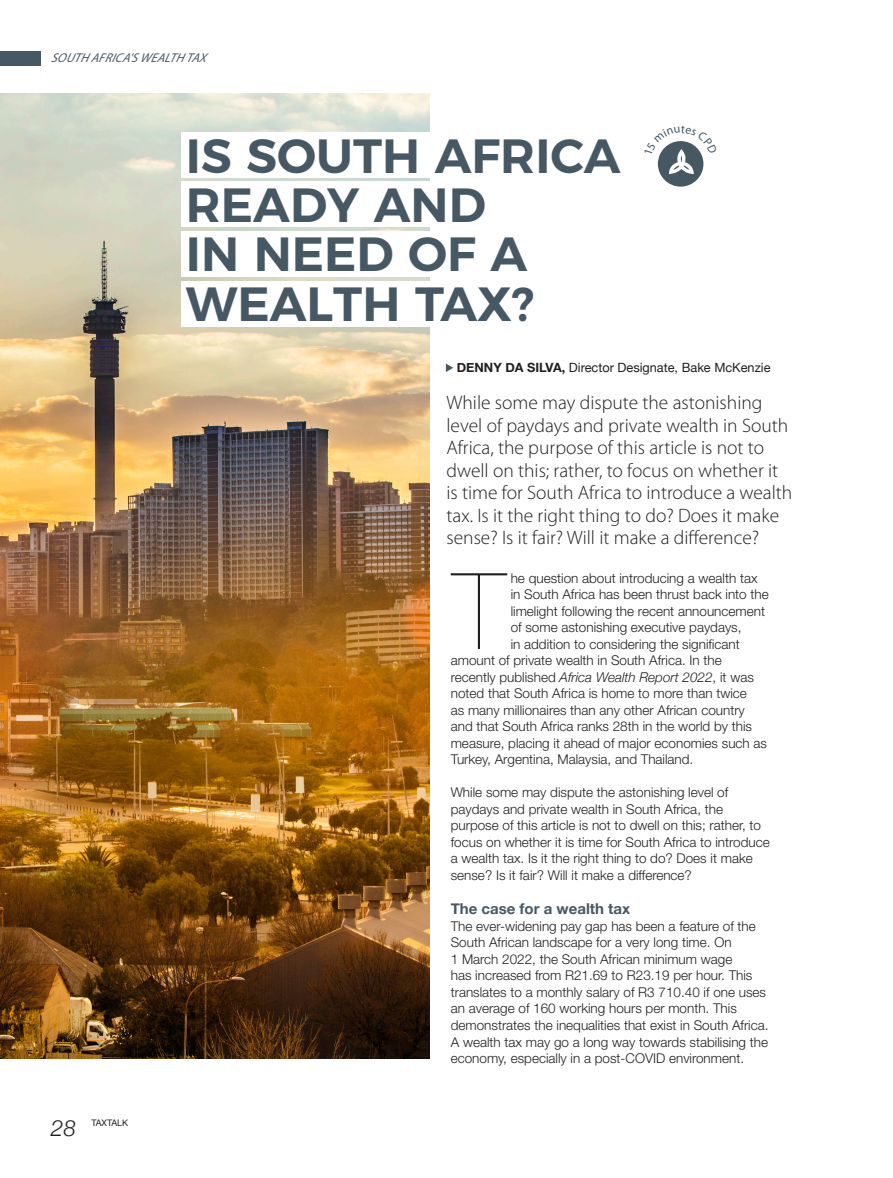
<style>
.page{position:relative;width:893px;height:1178px;background:#fff}
.page>*{position:absolute;margin:0;border:0;box-sizing:border-box;transform-origin:0 0}
.TT_body{font:200 105.9px "Helvetica Neue";color:#231f20}
.t1{font:600 48px/49.2px "Montserrat";color:#475865}
.t2{font:italic 300 22.5px "Helvetica Neue";color:#231f20}
.t3{font:300 19.5px/22.5px "Myriad Pro";color:#231f20}
.t4{font:700 15px "Helvetica Neue";color:#475865}
.body_text_helvetica{font:300 13.5px/16.5px "Helvetica Neue";color:#231f20}
.TT_body-2{font:300 13.5px "Helvetica Neue";color:#231f20}
.t5{font:12.75px "Helvetica Neue";color:#231f20}
.t6{font:italic 12.75px "Myriad Pro";letter-spacing:.02em;color:#475865}
.t7{font:9px "Helvetica Neue";color:#231f20}
.s1{font-weight:700}
.s2{font-style:italic}
</style>
<div class="page">
<img style="left:0;top:94px;width:429px;height:964px">
<div style="left:181px;top:132px;width:294px;height:46px;background:#fff"></div>
<div style="left:181px;top:181px;width:294px;height:46px;background:#fff"></div>
<div style="left:181px;top:232px;width:294px;height:45px;background:#fff"></div>
<div style="left:181px;top:281px;width:294px;height:45px;background:#fff"></div>
<div style="left:0;top:51px;width:40px;height:15px;background:#475865"></div>
<svg style="left:446px;top:364px;width:7px;height:8px"></svg>
<div style="left:658px;top:141px;width:45px;height:46px;background:#475865;border-radius:50%"></div>
<svg style="left:657px;top:141px;width:47px;height:33px"></svg>
<p class="t6" style="left:51px;top:49px;width:156px">SOUTH AFRICA'SWEALTH TAX</p>
<p class="t1" style="left:186px;top:128px;width:436px">IS SOUTH AFRICA<br>READY AND<br>IN NEED OF A<br>WEALTH TAX?</p>
<p class="t5" style="left:457px;top:358px;width:315px"><span class="s1">DENNY DA SILVA,</span> Director Designate, Bake McKenzie</p>
<p class="t3" style="left:446px;top:392px;width:347px">While some may dispute the astonishing level of paydays and private wealth in South Africa, the purpose of this article is not to dwell on this; rather, to focus on whether it is time for South Africa to introduce a wealth tax. Is it the right thing to do? Does it make sense? Is it fair? Will it make a difference?</p>
<h3 class="t2" style="left:51px;top:1110px;width:27px">28</h3>
<p class="t7" style="left:91px;top:1116px;width:38px">TAXTALK</p>
<p class="TT_body" style="left:452px;top:529px;width:54px">T</p>
<p class="TT_body-2" style="left:511px;top:567px;width:248px">he question about introducing a wealth tax</p>
<p class="TT_body-2" style="left:511px;top:584px;width:260px">in South Africa has been thrust back into the</p>
<p class="TT_body-2" style="left:511px;top:600px;width:256px">limelight following the recent announcement</p>
<p class="TT_body-2" style="left:511px;top:617px;width:232px">of some astonishing executive paydays,</p>
<p class="TT_body-2" style="left:511px;top:633px;width:231px">in addition to considering the significant</p>
<p class="TT_body-2" style="left:451px;top:650px;width:273px">amount of private wealth in South Africa. In the</p>
<p class="TT_body-2" style="left:451px;top:666px;width:305px">recently published <span class="s2">Africa Wealth Report 2022</span>, it was</p>
<p class="TT_body-2" style="left:451px;top:683px;width:298px">noted that South Africa is home to more than twice</p>
<p class="TT_body-2" style="left:451px;top:699px;width:296px">as many millionaires than any other African country</p>
<p class="TT_body-2" style="left:451px;top:716px;width:303px">and that South Africa ranks 28th in the world by this</p>
<p class="TT_body-2" style="left:451px;top:732px;width:318px">measure, placing it ahead of major economies such as</p>
<p class="TT_body-2" style="left:451px;top:749px;width:244px">Turkey, Argentina, Malaysia, and Thailand.</p>
<p class="body_text_helvetica" style="left:451px;top:783px;width:320px">While some may dispute the astonishing level of paydays and private wealth in South Africa, the purpose of this article is not to dwell on this; rather, to focus on whether it is time for South Africa to introduce a wealth tax. Is it the right thing to do? Does it make sense? Is it fair? Will it make a difference?</p>
<p class="t4" style="left:451px;top:897px;width:181px">The case for a wealth tax</p>
<p class="body_text_helvetica" style="left:451px;top:917px;width:307px">The ever-widening pay gap has been a feature of the<br>South African landscape for a very long time. On</p>
<p class="body_text_helvetica" style="left:451px;top:950px;width:319px">1 March 2022, the South African minimum wage<br>has increased from R21.69 to R23.19 per hour. This translates to a monthly salary of R3 710.40 if one uses an average of 160 working hours per month. This demonstrates the inequalities that exist in South Africa.<br>A wealth tax may go a long way towards stabilising the economy, especially in a post-COVID environment.</p>
</div>
